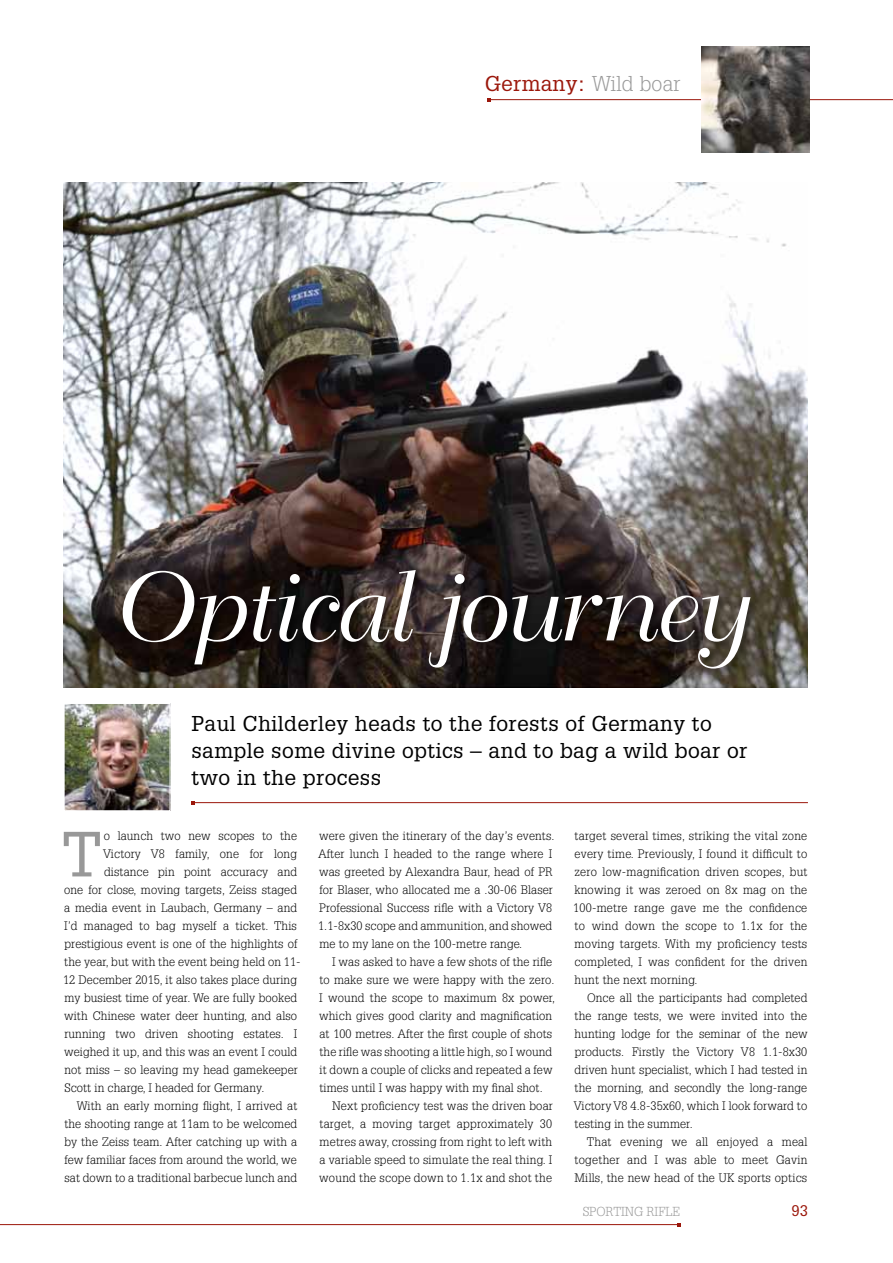
<style>
.page{position:relative;width:893px;height:1263px;background:#fff}
.page>*{position:absolute;margin:0;border:0;box-sizing:border-box;transform-origin:0 0}
.t1{font:96px "Bellevue";color:#fff}
.t2{font:62.25px "Glypha";color:#989898}
.t3{font:21px/27px "Glypha";letter-spacing:.02em;color:#000}
.t4{font:21px "Glypha";letter-spacing:.01em;color:#9b170b}
.t5{font:15px "Glypha";color:#9b170b}
.t6{font:300 12.75px "Glypha";color:#989898}
.t7{font:300 12px/18px "Glypha";letter-spacing:.01em;color:#000;text-align:justify}
.s1{font-weight:300;color:#989898}
</style>
<div class="page">
<hr style="left:488px;top:99px;width:405px;height:1px;background:#9b170b">
<hr style="left:0;top:1224px;width:679px;height:1px;background:#9b170b">
<img style="left:702px;top:46px;width:107px;height:107px">
<img style="left:64px;top:183px;width:744px;height:504px">
<div style="left:121px;top:568px;width:637px;height:108px;background:#000;opacity:.35"></div>
<hr style="left:193px;top:802px;width:615px;height:1px;background:#9b170b">
<img style="left:66px;top:705px;width:102px;height:104px">
<div style="left:64px;top:703px;width:106px;height:108px;border:1px solid #fff"></div>
<h3 class="t4" style="left:485px;top:71px;width:197px">Germany: <span class="s1">Wild boar</span></h3>
<h1 class="t1" style="left:106px;top:555px;width:640px">Optical journey</h1>
<h3 class="t3" style="left:191px;top:709px;width:557px">Paul Childerley heads to the forests of Germany to sample some divine optics – and to bag a wild boar or two in the process</h3>
<h2 class="t2" style="left:61px;top:817px;width:43px">T</h2>
<p class="t7" style="left:104px;top:827px;width:195px">o launch two new scopes to the</p>
<p class="t7" style="left:103px;top:845px;width:195px">Victory V8 family, one for long</p>
<p class="t7" style="left:104px;top:863px;width:195px">distance pin point accuracy and</p>
<p class="t7" style="left:64px;top:881px;width:234px">one for close, moving targets, Zeiss staged</p>
<p class="t7" style="left:64px;top:899px;width:234px">a media event in Laubach, Germany – and</p>
<p class="t7" style="left:64px;top:917px;width:234px">I’d managed to bag myself a ticket. This</p>
<p class="t7" style="left:64px;top:935px;width:234px">prestigious event is one of the highlights of</p>
<p class="t7" style="left:64px;top:953px;width:238px">the year, but with the event being held on 11-</p>
<p class="t7" style="left:63px;top:971px;width:236px">12 December 2015, it also takes place during</p>
<p class="t7" style="left:64px;top:989px;width:234px">my busiest time of year. We are fully booked</p>
<p class="t7" style="left:64px;top:1007px;width:234px">with Chinese water deer hunting, and also</p>
<p class="t7" style="left:64px;top:1025px;width:234px">running two driven shooting estates. I</p>
<p class="t7" style="left:64px;top:1043px;width:235px">weighed it up, and this was an event I could</p>
<p class="t7" style="left:64px;top:1061px;width:235px">not miss – so leaving my head gamekeeper</p>
<p class="t7" style="left:64px;top:1079px;width:202px">Scott in charge, I headed for Germany.</p>
<p class="t7" style="left:77px;top:1097px;width:222px">With an early morning flight, I arrived at</p>
<p class="t7" style="left:64px;top:1115px;width:234px">the shooting range at 11am to be welcomed</p>
<p class="t7" style="left:64px;top:1133px;width:234px">by the Zeiss team. After catching up with a</p>
<p class="t7" style="left:64px;top:1151px;width:234px">few familiar faces from around the world, we</p>
<p class="t7" style="left:64px;top:1169px;width:234px">sat down to a traditional barbecue lunch and</p>
<p class="t7" style="left:318px;top:827px;width:238px;text-align:left">were given the itinerary of the day’s events.<br>After lunch I headed to the range where I was greeted by Alexandra Baur, head of PR for Blaser, who allocated me a .30-06 Blaser Professional Success rifle with a Victory V8<br>1.1-8x30 scope and ammunition, and showed me to my lane on the 100-metre range.</p>
<p class="t7" style="left:319px;top:953px;width:238px;text-align:left;text-indent:13px">I was asked to have a few shots of the rifle to make sure we were happy with the zero.<br>I wound the scope to maximum 8x power, which gives good clarity and magnification at 100 metres. After the first couple of shots the rifle was shooting a little high, so I wound it down a couple of clicks and repeated a few times until I was happy with my final shot.</p>
<p class="t7" style="left:319px;top:1097px;width:235px;text-indent:13px">Next proficiency test was the driven boar target, a moving target approximately 30 metres away, crossing from right to left with a variable speed to simulate the real thing. I wound the scope down to 1.1x and shot the</p>
<p class="t7" style="left:573px;top:827px;width:236px">target several times, striking the vital zone every time. Previously, I found it difficult to zero low-magnification driven scopes, but knowing it was zeroed on 8x mag on the 100-metre range gave me the confidence to wind down the scope to 1.1x for the moving targets. With my proficiency tests completed, I was confident for the driven hunt the next morning.</p>
<p class="t7" style="left:574px;top:989px;width:235px;text-indent:13px">Once all the participants had completed the range tests, we were invited into the hunting lodge for the seminar of the new products. Firstly the Victory V8 1.1-8x30 driven hunt specialist, which I had tested in the morning, and secondly the long-range Victory V8 4.8-35x60, which I look forward to testing in the summer.</p>
<p class="t7" style="left:574px;top:1133px;width:235px;text-indent:12px">That evening we all enjoyed a meal together and I was able to meet Gavin Mills, the new head of the UK sports optics</p>
<p class="t6" style="left:583px;top:1204px;width:99px">SPORTING RIFLE</p>
<p class="t5" style="left:791px;top:1201px;width:18px">93</p>
</div>
